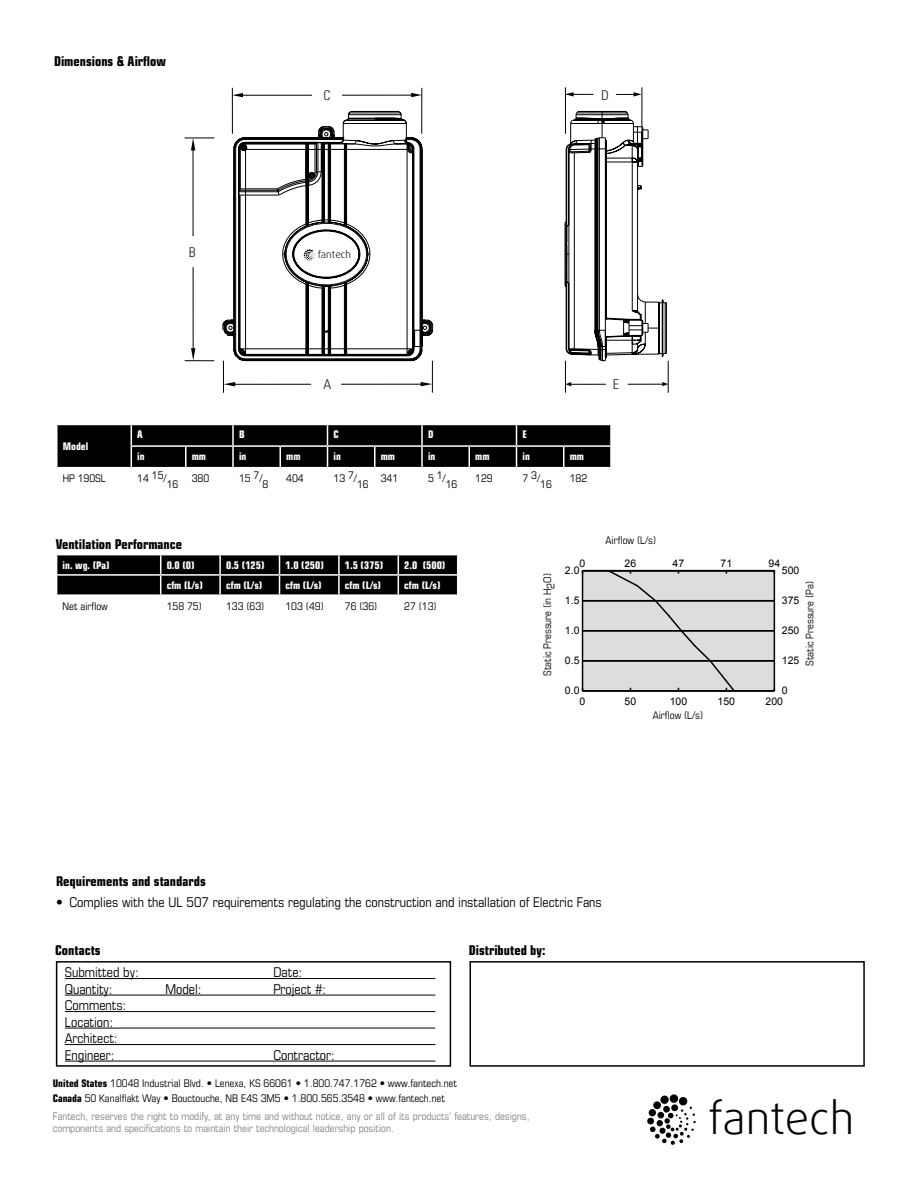
<style>
.page{position:relative;width:918px;height:1188px;background:#fff}
.page>*{position:absolute;margin:0;border:0;box-sizing:border-box;transform-origin:0 0}
.t1{font:300 44.7px "Daxline Offc Pro";letter-spacing:-.005em;color:#000}
.t2{font:condensed 13.5px/16.5px "Eurostile LT Std";color:#000}
.t3{font:700 condensed 13.5px "Eurostile LT Std";color:#000}
.t4{font:300 condensed 13.5px "Univers LT Std";color:#1d1d1b;scale:1.04 1}
.t5{font:condensed 10.5px/14.4px "Eurostile LT Std";color:#000}
.t6{font:condensed 10.5px/12.6px "Eurostile LT Std";color:#808285}
.t7{font:700 condensed 10.5px "Eurostile LT Std";color:#fff}
.t8{font:10.5px "Arial";color:#000}
.t9{font:300 10.2px "Daxline Offc Pro";color:#000}
.s1{font-weight:700}
</style>
<div class="page">
<svg style="left:647px;top:1094px;width:49px;height:51px"></svg>
<hr style="left:65px;top:978px;width:370px;height:1px;background:#000">
<hr style="left:65px;top:995px;width:370px;height:1px;background:#000">
<hr style="left:65px;top:1011px;width:370px;height:1px;background:#000">
<hr style="left:65px;top:1028px;width:370px;height:1px;background:#000">
<hr style="left:65px;top:1044px;width:370px;height:1px;background:#000">
<hr style="left:65px;top:1061px;width:370px;height:1px;background:#000">
<div style="left:56px;top:961px;width:395px;height:106px;border:2px solid #000"></div>
<div style="left:470px;top:961px;width:395px;height:106px;border:2px solid #000"></div>
<svg style="left:57px;top:424px;width:554px;height:44px;background:#191919"></svg>
<hr style="left:564px;top:467px;width:48px;height:1px;background:#fff">
<svg style="left:56px;top:555px;width:402px;height:40px;background:#151515"></svg>
<hr style="left:56px;top:594px;width:105px;height:2px;background:#fff">
<svg style="left:570px;top:110px;width:97px;height:247px"></svg>
<svg style="left:231px;top:110px;width:192px;height:8px"></svg>
<svg style="left:222px;top:118px;width:201px;height:244px"></svg>
<svg style="left:223px;top:125px;width:416px;height:237px"></svg>
<hr style="left:233px;top:384px;width:190px;height:1px;background:#000">
<svg style="left:224px;top:382px;width:11px;height:4px"></svg>
<svg style="left:421px;top:382px;width:11px;height:4px"></svg>
<div style="left:311px;top:379px;width:30px;height:10px;background:#fff"></div>
<hr style="left:223px;top:361px;width:1px;height:32px;background:#000">
<hr style="left:432px;top:361px;width:1px;height:32px;background:#000">
<svg style="left:304px;top:249px;width:11px;height:12px"></svg>
<hr style="left:193px;top:148px;width:1px;height:202px;background:#000">
<svg style="left:185px;top:138px;width:29px;height:12px"></svg>
<svg style="left:185px;top:348px;width:29px;height:13px"></svg>
<div style="left:177px;top:236px;width:30px;height:31px;background:#fff"></div>
<hr style="left:570px;top:384px;width:93px;height:1px;background:#000">
<svg style="left:566px;top:382px;width:5px;height:4px"></svg>
<svg style="left:662px;top:382px;width:6px;height:4px"></svg>
<div style="left:606px;top:379px;width:22px;height:10px;background:#fff"></div>
<hr style="left:565px;top:361px;width:1px;height:32px;background:#000">
<hr style="left:668px;top:361px;width:1px;height:32px;background:#000">
<hr style="left:241px;top:95px;width:172px;height:1px;background:#000">
<svg style="left:233px;top:93px;width:10px;height:4px"></svg>
<svg style="left:411px;top:93px;width:10px;height:4px"></svg>
<div style="left:312px;top:90px;width:30px;height:10px;background:#fff"></div>
<hr style="left:232px;top:88px;width:1px;height:46px;background:#000">
<hr style="left:421px;top:88px;width:1px;height:46px;background:#000">
<hr style="left:565px;top:87px;width:1px;height:47px;background:#000">
<hr style="left:642px;top:87px;width:1px;height:40px;background:#000">
<svg style="left:616px;top:92px;width:26px;height:5px"></svg>
<svg style="left:565px;top:92px;width:28px;height:5px"></svg>
<div style="left:583px;top:570px;width:191px;height:121px;background:#dcddde"></div>
<hr style="left:582px;top:571px;width:1px;height:120px;background:#000">
<hr style="left:774px;top:571px;width:1px;height:120px;background:#000">
<hr style="left:583px;top:690px;width:191px;height:2px;background:#000">
<hr style="left:583px;top:660px;width:191px;height:2px;background:#000">
<hr style="left:583px;top:630px;width:191px;height:2px;background:#000">
<hr style="left:583px;top:600px;width:191px;height:1px;background:#000">
<hr style="left:583px;top:570px;width:191px;height:1px;background:#000">
<svg style="left:606px;top:569px;width:130px;height:123px"></svg>
<p class="t3" style="left:54px;top:53px;width:113px">Dimensions &amp; Airflow</p>
<p class="t4" style="left:323px;top:87px;width:8px">C</p>
<p class="t4" style="left:601px;top:87px;width:9px">D</p>
<p class="t4" style="left:189px;top:244px;width:8px">B</p>
<p class="t9" style="left:318px;top:248px;width:35px">fantech</p>
<p class="t4" style="left:323px;top:376px;width:9px">A</p>
<p class="t4" style="left:613px;top:376px;width:7px">E</p>
<p class="t7" style="left:63px;top:440px;width:27px">Model</p>
<p class="t7" style="left:137px;top:428px;width:7px">A</p>
<p class="t7" style="left:239px;top:428px;width:7px">B</p>
<p class="t7" style="left:334px;top:428px;width:7px">C</p>
<p class="t7" style="left:428px;top:428px;width:7px">D</p>
<p class="t7" style="left:523px;top:428px;width:6px">E</p>
<p class="t7" style="left:137px;top:450px;width:9px">in</p>
<p class="t7" style="left:192px;top:450px;width:16px">mm</p>
<p class="t7" style="left:239px;top:450px;width:9px">in</p>
<p class="t7" style="left:286px;top:450px;width:16px">mm</p>
<p class="t7" style="left:334px;top:450px;width:9px">in</p>
<p class="t7" style="left:381px;top:450px;width:16px">mm</p>
<p class="t7" style="left:428px;top:450px;width:9px">in</p>
<p class="t7" style="left:475px;top:450px;width:16px">mm</p>
<p class="t7" style="left:523px;top:450px;width:9px">in</p>
<p class="t7" style="left:570px;top:450px;width:16px">mm</p>
<p class="t5" style="left:63px;top:470px;width:44px">HP 190SL</p>
<p class="t5" style="left:137px;top:470px;width:31px">14 15/</p>
<p class="t5" style="left:167px;top:476px;width:13px">16</p>
<p class="t5" style="left:192px;top:470px;width:19px">380</p>
<p class="t5" style="left:239px;top:470px;width:25px">15 7/</p>
<p class="t5" style="left:263px;top:476px;width:7px">8</p>
<p class="t5" style="left:286px;top:470px;width:19px">404</p>
<p class="t5" style="left:334px;top:470px;width:25px">13 7/</p>
<p class="t5" style="left:357px;top:476px;width:13px">16</p>
<p class="t5" style="left:381px;top:470px;width:19px">341</p>
<p class="t5" style="left:428px;top:470px;width:19px">5 1/</p>
<p class="t5" style="left:446px;top:476px;width:13px">16</p>
<p class="t5" style="left:475px;top:470px;width:19px">129</p>
<p class="t5" style="left:523px;top:470px;width:19px">7 3/</p>
<p class="t5" style="left:540px;top:476px;width:13px">16</p>
<p class="t5" style="left:570px;top:470px;width:19px">182</p>
<p class="t3" style="left:56px;top:536px;width:128px">Ventilation Performance</p>
<p class="t7" style="left:63px;top:559px;width:49px">in. wg. (Pa)</p>
<p class="t7" style="left:167px;top:559px;width:29px">0.0 (0)</p>
<p class="t7" style="left:226px;top:559px;width:40px">0.5 (125)</p>
<p class="t7" style="left:286px;top:559px;width:40px">1.0 (250)</p>
<p class="t7" style="left:345px;top:559px;width:40px">1.5 (375)</p>
<p class="t7" style="left:404px;top:559px;width:43px">2.0 (500)</p>
<p class="t7" style="left:167px;top:579px;width:38px">cfm (L/s)</p>
<p class="t7" style="left:226px;top:579px;width:38px">cfm (L/s)</p>
<p class="t7" style="left:285px;top:579px;width:38px">cfm (L/s)</p>
<p class="t7" style="left:345px;top:579px;width:38px">cfm (L/s)</p>
<p class="t7" style="left:404px;top:579px;width:38px">cfm (L/s)</p>
<p class="t5" style="left:63px;top:599px;width:47px">Net airflow</p>
<p class="t5" style="left:167px;top:599px;width:37px">158 75)</p>
<p class="t5" style="left:226px;top:599px;width:40px">133 (63)</p>
<p class="t5" style="left:285px;top:599px;width:40px">103 (49)</p>
<p class="t5" style="left:345px;top:599px;width:34px">76 (36)</p>
<p class="t5" style="left:404px;top:599px;width:34px">27 (13)</p>
<p class="t5" style="left:606px;top:533px;width:52px">Airflow (L/s)</p>
<p class="t8" style="left:580px;top:556px;width:7px">0</p>
<p class="t8" style="left:625px;top:556px;width:13px">26</p>
<p class="t8" style="left:673px;top:556px;width:13px">47</p>
<p class="t8" style="left:721px;top:556px;width:13px">71</p>
<p class="t8" style="left:769px;top:556px;width:13px">94</p>
<p class="t8" style="left:565px;top:564px;width:16px">2.0</p>
<p class="t8" style="left:782px;top:564px;width:19px">500</p>
<p class="t5" style="left:540px;top:676px;width:104px;rotate:-90deg">Static Pressure (in H2O)</p>
<p class="t5" style="left:802px;top:666px;width:86px;rotate:-90deg">Static Pressure (Pa)</p>
<p class="t8" style="left:565px;top:594px;width:16px">1.5</p>
<p class="t8" style="left:782px;top:594px;width:19px">375</p>
<p class="t8" style="left:565px;top:624px;width:16px">1.0</p>
<p class="t8" style="left:782px;top:624px;width:19px">250</p>
<p class="t8" style="left:565px;top:654px;width:16px">0.5</p>
<p class="t8" style="left:782px;top:654px;width:19px">125</p>
<p class="t8" style="left:565px;top:684px;width:16px">0.0</p>
<p class="t8" style="left:782px;top:684px;width:7px">0</p>
<p class="t8" style="left:580px;top:695px;width:7px">0</p>
<p class="t8" style="left:625px;top:695px;width:13px">50</p>
<p class="t8" style="left:670px;top:695px;width:19px">100</p>
<p class="t8" style="left:718px;top:695px;width:19px">150</p>
<p class="t8" style="left:766px;top:695px;width:19px">200</p>
<p class="t5" style="left:653px;top:708px;width:52px">Airflow (L/s)</p>
<p class="t3" style="left:56px;top:873px;width:151px">Requirements and standards</p>
<p class="t2" style="left:56px;top:894px;width:547px">• Complies with the UL 507 requirements regulating the construction and installation of Electric Fans</p>
<p class="t3" style="left:55px;top:942px;width:47px">Contacts</p>
<p class="t2" style="left:65px;top:964px;width:75px">Submitted by:</p>
<p class="t2" style="left:273px;top:964px;width:30px">Date:</p>
<p class="t2" style="left:65px;top:980px;width:49px">Quantity:</p>
<p class="t2" style="left:165px;top:980px;width:38px">Model:</p>
<p class="t2" style="left:273px;top:980px;width:55px">Project #:</p>
<p class="t2" style="left:65px;top:997px;width:63px">Comments:<br>Location:<br>Architect:<br>Engineer:</p>
<p class="t3" style="left:469px;top:942px;width:78px">Distributed by:</p>
<p class="t2" style="left:273px;top:1046px;width:63px">Contractor:</p>
<p class="t5" style="left:53px;top:1076px;width:406px"><span class="s1">United States</span> 10048 Industrial Blvd. • Lenexa, KS 66061 • 1.800.747.1762 • www.fantech.net<br><span class="s1">Canada</span> 50 Kanalflakt Way • Bouctouche, NB E4S 3M5 • 1.800.565.3548 • www.fantech.net</p>
<p class="t6" style="left:53px;top:1109px;width:478px">Fantech, reserves the right to modify, at any time and without notice, any or all of its products’ features, designs, components and specifications to maintain their technological leadership position.</p>
<h1 class="t1" style="left:708px;top:1088px;width:148px">fantech</h1>
</div>
